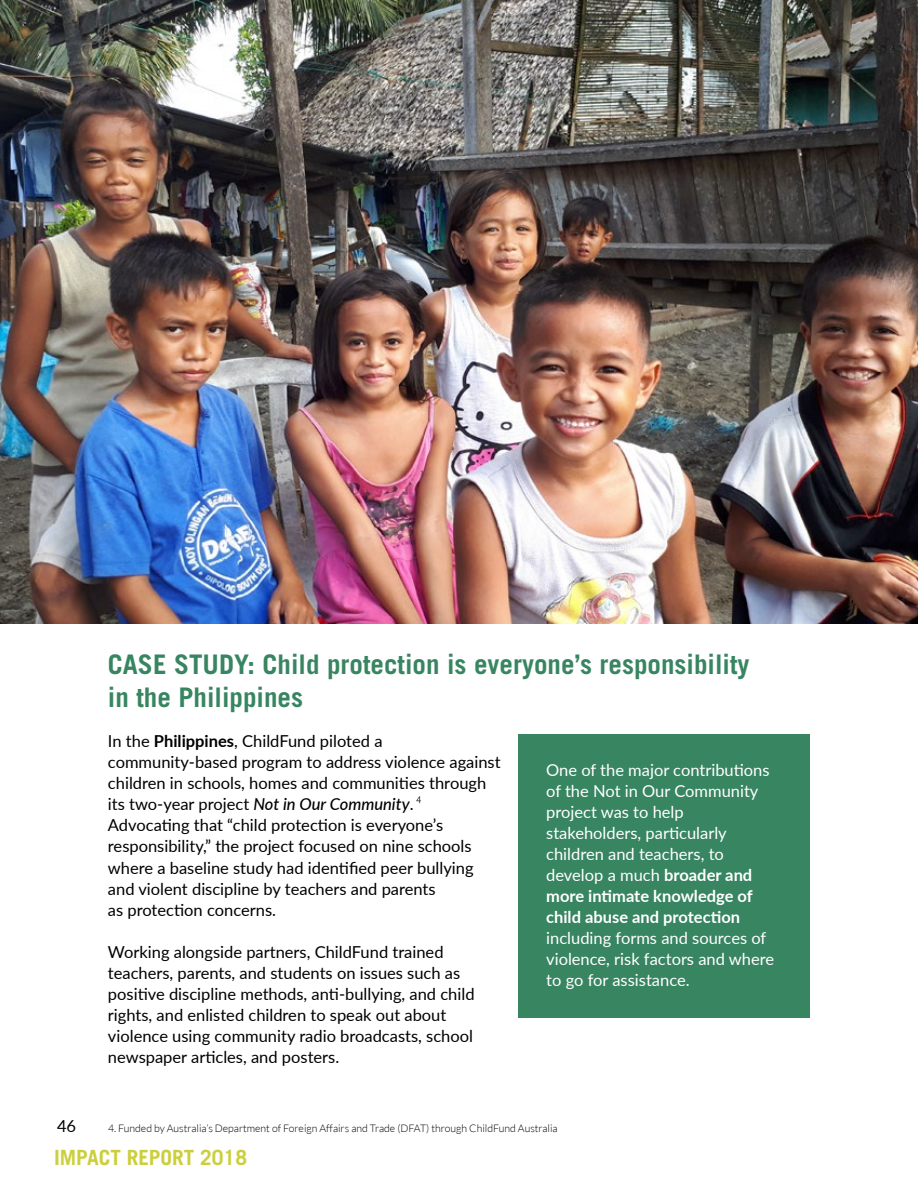
<style>
.page{position:relative;width:918px;height:1188px;background:#fff}
.page>*{position:absolute;margin:0;border:0;box-sizing:border-box;transform-origin:0 0}
.t1{font:700 27px/32.4px "Trade Gothic";color:#388561}
.t2{font:700 21px "Trade Gothic";color:#cccf3d}
.t3{font:16.5px/21px "Lato";color:#000}
.t4{font:16.5px/21px "Lato";color:#fff}
.t5{font:300 10.5px "Lato";color:#000}
.t6{font:9px "Apex New";color:#000}
.s1{font-weight:700}
.s2{font-weight:500;font-style:italic}
</style>
<div class="page">
<img style="left:0;top:0;width:918px;height:624px">
<div style="left:518px;top:734px;width:292px;height:283px;background:#388561"></div>
<h1 class="t1" style="left:108px;top:648px;width:643px">CASE STUDY: Child protection is everyone’s responsibility in the Philippines</h1>
<p class="t3" style="left:108px;top:730px;width:394px">In the <span class="s1">Philippines</span>, ChildFund piloted a community-based program to address violence against children in schools, homes and communities through its two-year project <span class="s2">Not in Our Community</span>.<br>Advocating that “child protection is everyone’s responsibility,” the project focused on nine schools where a baseline study had identified peer bullying and violent discipline by teachers and parents<br>as protection concerns.</p>
<p class="t3" style="left:108px;top:940px;width:368px">Working alongside partners, ChildFund trained teachers, parents, and students on issues such as positive discipline methods, anti-bullying, and child rights, and enlisted children to speak out about violence using community radio broadcasts, school newspaper articles, and posters.</p>
<p class="t4" style="left:546px;top:759px;width:225px">One of the major contributions of the Not in Our Community project was to help stakeholders, particularly children and teachers, to develop a much <span class="s1">broader and more intimate knowledge of child abuse and protection</span></p>
<p class="t4" style="left:546px;top:927px;width:229px">including forms and sources of violence, risk factors and where to go for assistance.</p>
<p class="t6" style="left:416px;top:794px;width:7px">4</p>
<p class="t3" style="left:57px;top:1115px;width:21px">46</p>
<p class="t5" style="left:108px;top:1123px;width:451px">4. Funded by Australia’s Department of Foreign Affairs and Trade (DFAT) through ChildFund Australia</p>
<p class="t2" style="left:54px;top:1145px;width:195px">IMPACT REPORT 2018</p>
</div>
